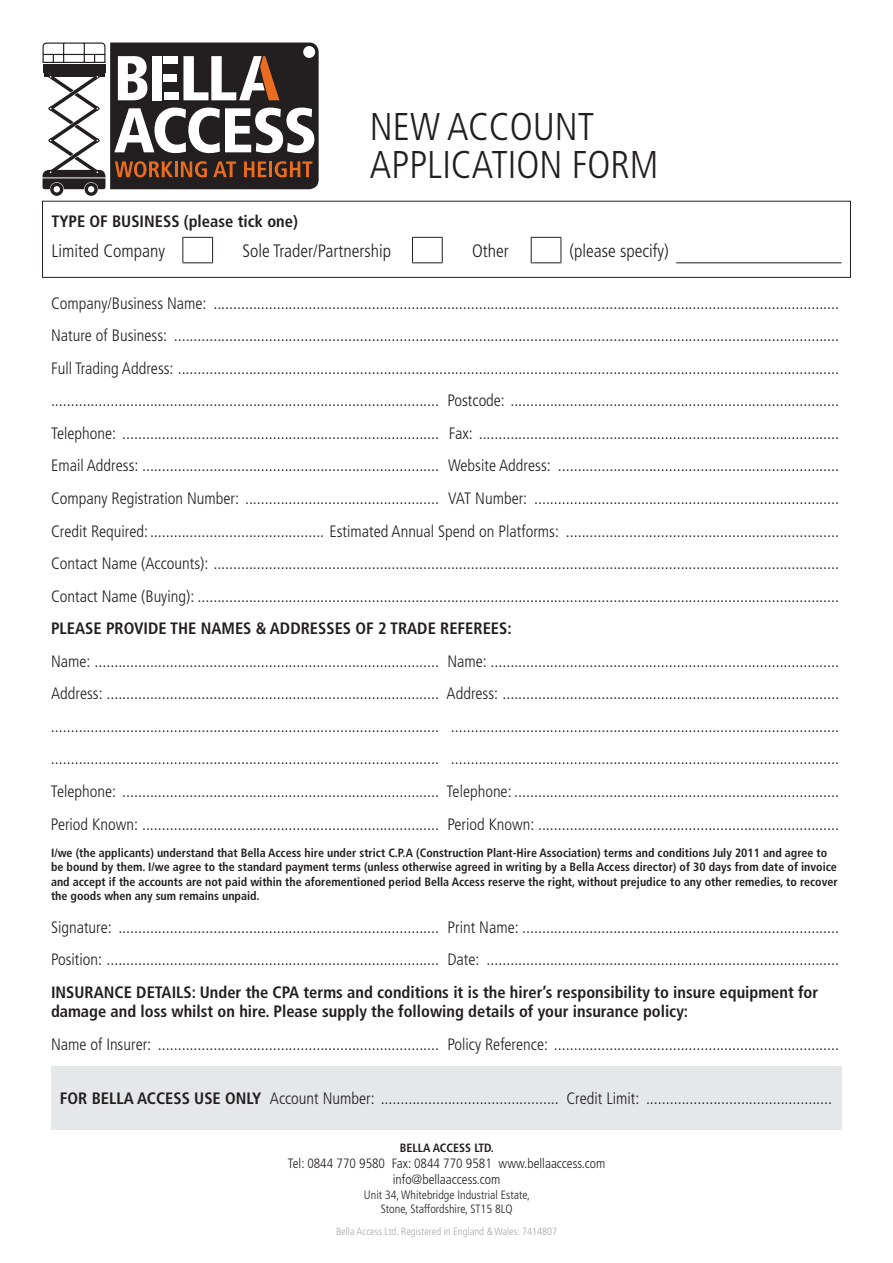
<style>
.page{position:relative;width:893px;height:1263px;background:#fff}
.page>*{position:absolute;margin:0;border:0;box-sizing:border-box;transform-origin:0 0}
.t1{font:300 condensed 38.7px/37.3px "Frutiger";color:#231f20}
.t2{font:300 condensed 18px "Frutiger";color:#231f20}
.t3{font:300 condensed 16.5px/32.5px "Frutiger";color:#231f20;text-align:justify}
.t4{font:700 condensed 16.5px/19.8px "Frutiger";color:#231f20}
.t5{font:300 condensed 13.5px/16.2px "Frutiger";color:#231f20;text-align:center}
.t6{font:700 condensed 12px/14.4px "Frutiger";color:#231f20}
.t7{font:300 condensed 12px/14.4px "Frutiger";color:#231f20;text-align:center}
.t8{font:300 condensed 10.5px "Frutiger";color:#a8a9ad}
.s1{font-weight:700}
</style>
<div class="page">
<svg style="left:43px;top:43px;width:276px;height:153px"></svg>
<hr style="left:182px;top:237px;width:31px;height:1px;background:#231f20">
<svg style="left:182px;top:238px;width:1px;height:24px"></svg>
<svg style="left:212px;top:238px;width:1px;height:24px"></svg>
<hr style="left:182px;top:262px;width:31px;height:1px;background:#231f20">
<hr style="left:412px;top:237px;width:31px;height:1px;background:#231f20">
<svg style="left:412px;top:238px;width:1px;height:24px"></svg>
<svg style="left:442px;top:238px;width:1px;height:24px"></svg>
<hr style="left:412px;top:262px;width:31px;height:1px;background:#231f20">
<hr style="left:531px;top:237px;width:30px;height:1px;background:#231f20">
<svg style="left:531px;top:238px;width:1px;height:24px"></svg>
<svg style="left:561px;top:238px;width:1px;height:24px"></svg>
<hr style="left:531px;top:262px;width:30px;height:1px;background:#231f20">
<hr style="left:676px;top:262px;width:166px;height:1px;background:#231f20">
<div style="left:42px;top:201px;width:809px;height:77px;border:1px solid #231f20"></div>
<div style="left:51px;top:1066px;width:791px;height:64px;background:#e6e7e9"></div>
<h1 class="t1" style="left:370px;top:109px;width:290px">NEW ACCOUNT<br>APPLICATION FORM</h1>
<p class="t4" style="left:51px;top:211px;width:248px">TYPE OF BUSINESS (please tick one)</p>
<p class="t2" style="left:51px;top:240px;width:115px">Limited Company</p>
<p class="t2" style="left:242px;top:240px;width:150px">Sole Trader/Partnership</p>
<p class="t2" style="left:472px;top:240px;width:38px">Other</p>
<p class="t2" style="left:569px;top:240px;width:101px">(please specify)</p>
<p class="t3" style="left:51px;top:287px;width:790px">Company/Business Name: ..............................................................................................................................................................<br>Nature of Business: ........................................................................................................................................................................<br>Full Trading Address: ....................................................................................................................................................................... .................................................................................................. Postcode: ...................................................................................<br>Telephone: ................................................................................ Fax: ...........................................................................................<br>Email Address: ........................................................................... Website Address: .......................................................................<br>Company Registration Number: ................................................. VAT Number: .............................................................................<br>Credit Required:............................................ Estimated Annual Spend on Platforms: .....................................................................<br>Contact Name (Accounts): ..............................................................................................................................................................<br>Contact Name (Buying): ..................................................................................................................................................................</p>
<p class="t4" style="left:51px;top:619px;width:462px">PLEASE PROVIDE THE NAMES &amp; ADDRESSES OF 2 TRADE REFEREES:</p>
<p class="t3" style="left:51px;top:645px;width:790px">Name: ....................................................................................... Name: ........................................................................................<br>Address: .................................................................................... Address: ..................................................................................... .................................................................................................. .................................................................................................. .................................................................................................. ..................................................................................................<br>Telephone: ................................................................................ Telephone: ..................................................................................<br>Period Known: ........................................................................... Period Known: ............................................................................</p>
<p class="t6" style="left:51px;top:845px;width:788px">I/we (the applicants) understand that Bella Access hire under strict C.P.A (Construction Plant-Hire Association) terms and conditions July 2011 and agree to be bound by them. I/we agree to the standard payment terms (unless otherwise agreed in writing by a Bella Access director) of 30 days from date of invoice and accept if the accounts are not paid within the aforementioned period Bella Access reserve the right, without prejudice to any other remedies, to recover the goods when any sum remains unpaid.</p>
<p class="t3" style="left:51px;top:911px;width:790px">Signature: ................................................................................. Print Name: ................................................................................<br>Position: .................................................................................... Date: .........................................................................................</p>
<p class="t4" style="left:51px;top:982px;width:769px">INSURANCE DETAILS: Under the CPA terms and conditions it is the hirer’s responsibility to insure equipment for damage and loss whilst on hire. Please supply the following details of your insurance policy:</p>
<p class="t3" style="left:51px;top:1028px;width:790px">Name of Insurer: ....................................................................... Policy Reference: ........................................................................</p>
<p class="t3" style="left:60px;top:1082px;width:774px"><span class="s1">FOR BELLA ACCESS USE ONLY</span> Account Number: ............................................. Credit Limit: ...............................................</p>
<p class="t6" style="left:400px;top:1140px;width:96px">BELLA ACCESS LTD.</p>
<p class="t5" style="left:288px;top:1155px;width:319px">Tel: 0844 770 9580 Fax: 0844 770 9581 www.bellaaccess.com info@bellaaccess.com</p>
<p class="t7" style="left:364px;top:1187px;width:167px">Unit 34, Whitebridge Industrial Estate,<br>Stone, Staffordshire, ST15 8LQ</p>
<p class="t8" style="left:336px;top:1225px;width:223px">Bella Access Ltd. Registered in England &amp; Wales: 7414807</p>
</div>
